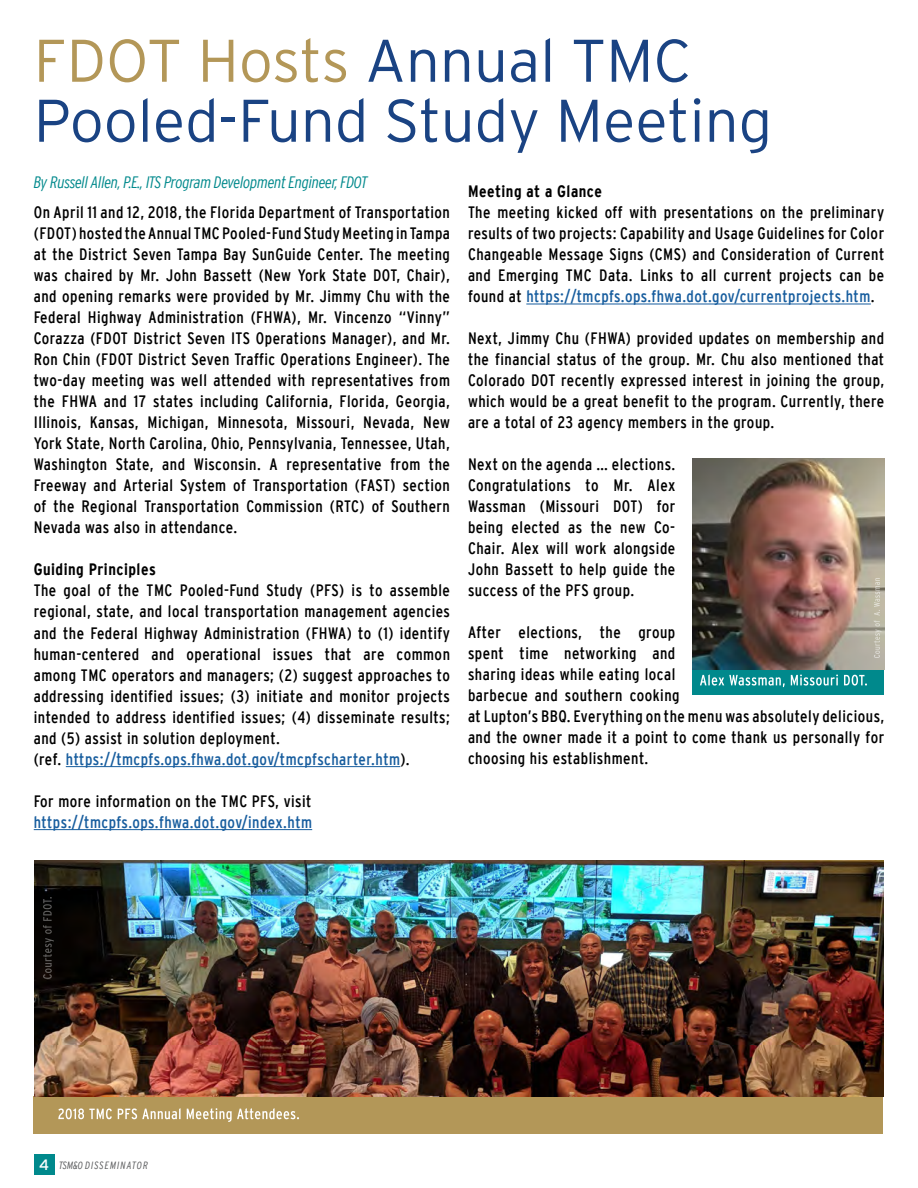
<style>
.page{position:relative;width:918px;height:1188px;background:#fff}
.page>*{position:absolute;margin:0;border:0;box-sizing:border-box;transform-origin:0 0}
.t1{font:300 60px/60px "Interstate";color:#1a4383}
.t2{font:condensed 16.5px/21px "Interstate";letter-spacing:.03em;color:#000;text-align:justify}
.t3{font:condensed 16.5px "Interstate";letter-spacing:.03em;color:#175d9e}
.t4{font:italic 300 condensed 16.5px "Interstate";letter-spacing:-.02em;color:#00898c}
.t5{font:700 condensed 16.5px "Interstate";letter-spacing:.03em;color:#000}
.t6{font:italic 300 condensed 10.5px "Interstate";letter-spacing:.1em;color:#57585a}
.s1{color:#b39758}
.s2{color:#000}
.s3{color:#175d9e}
.s4{font-weight:400;font-style:normal;font-stretch:normal;font-size:15px;color:#fff}
</style>
<div class="page">
<div style="left:34px;top:1154px;width:20px;height:21px;background:#00898c"></div>
<hr style="left:66px;top:766px;width:334px;height:1px;background:#175d9e">
<hr style="left:34px;top:829px;width:278px;height:1px;background:#175d9e">
<div style="left:34px;top:1096px;width:849px;height:38px;background:#b39758"></div>
<hr style="left:526px;top:304px;width:345px;height:1px;background:#175d9e">
<img style="left:34px;top:861px;width:850px;height:236px">
<div style="left:692px;top:659px;width:192px;height:36px;background:#00898c"></div>
<svg style="left:700px;top:674px;width:167px;height:13px"></svg>
<img style="left:693px;top:458px;width:191px;height:212px">
<svg style="left:874px;top:578px;width:7px;height:80px"></svg>
<svg style="left:43px;top:897px;width:11px;height:82px"></svg>
<svg style="left:58px;top:1108px;width:241px;height:14px"></svg>
<p class="t1" style="left:34px;top:30px;width:740px"><span class="s1">FDOT Hosts</span> Annual TMC<br>Pooled-Fund Study Meeting</p>
<p class="t4" style="left:34px;top:173px;width:335px">By Russell Allen, P.E., ITS Program Development Engineer, FDOT</p>
<p class="t2" style="left:34px;top:202px;width:418px">On April 11 and 12, 2018, the Florida Department of Transportation (FDOT) hosted the Annual TMC Pooled-Fund Study Meeting in Tampa at the District Seven Tampa Bay SunGuide Center. The meeting was chaired by Mr. John Bassett (New York State DOT, Chair), and opening remarks were provided by Mr. Jimmy Chu with the Federal Highway Administration (FHWA), Mr. Vincenzo “Vinny” Corazza (FDOT District Seven ITS Operations Manager), and Mr.<br>Ron Chin (FDOT District Seven Traffic Operations Engineer). The two-day meeting was well attended with representatives from the FHWA and 17 states including California, Florida, Georgia, Illinois, Kansas, Michigan, Minnesota, Missouri, Nevada, New York State, North Carolina, Ohio, Pennsylvania, Tennessee, Utah, Washington State, and Wisconsin. A representative from the Freeway and Arterial System of Transportation (FAST) section of the Regional Transportation Commission (RTC) of Southern Nevada was also in attendance.</p>
<p class="t5" style="left:34px;top:560px;width:124px">Guiding Principles</p>
<p class="t2" style="left:34px;top:580px;width:418px">The goal of the TMC Pooled-Fund Study (PFS) is to assemble regional, state, and local transportation management agencies and the Federal Highway Administration (FHWA) to (1) identify human-centered and operational issues that are common among TMC operators and managers; (2) suggest approaches to addressing identified issues; (3) initiate and monitor projects intended to address identified issues; (4) disseminate results; and (5) assist in solution deployment.</p>
<p class="t3" style="left:34px;top:750px;width:378px"><span class="s2">(ref.</span> https://tmcpfs.ops.fhwa.dot.gov/tmcpfscharter.htm<span class="s2">).</span></p>
<p class="t2" style="left:34px;top:790px;width:279px">For more information on the TMC PFS, visit</p>
<p class="t3" style="left:34px;top:813px;width:280px">https://tmcpfs.ops.fhwa.dot.gov/index.htm</p>
<p class="t5" style="left:468px;top:182px;width:135px">Meeting at a Glance</p>
<p class="t2" style="left:468px;top:201px;width:418px">The meeting kicked off with presentations on the preliminary results of two projects: Capability and Usage Guidelines for Color Changeable Message Signs (CMS) and Consideration of Current and Emerging TMC Data. Links to all current projects can be found at <span class="s3">https://tmcpfs.ops.fhwa.dot.gov/currentprojects.htm</span>.</p>
<p class="t2" style="left:468px;top:327px;width:418px">Next, Jimmy Chu (FHWA) provided updates on membership and the financial status of the group. Mr. Chu also mentioned that Colorado DOT recently expressed interest in joining the group, which would be a great benefit to the program. Currently, there are a total of 23 agency members in the group.</p>
<p class="t2" style="left:468px;top:453px;width:209px">Next on the agenda … elections.<br>Congratulations to Mr. Alex Wassman (Missouri DOT) for being elected as the new Co-Chair. Alex will work alongside John Bassett to help guide the success of the PFS group.</p>
<p class="t2" style="left:468px;top:621px;width:418px;text-align:left">After elections, the group<br>spent time networking and<br>sharing ideas while eating local<br>barbecue and southern cooking<br>at Lupton’s BBQ. Everything on the menu was absolutely delicious, and the owner made it a point to come thank us personally for choosing his establishment.</p>
<p class="t6" style="left:39px;top:1159px;width:110px"><span class="s4">4</span> TSM&amp;O DISSEMINATOR</p>
</div>
